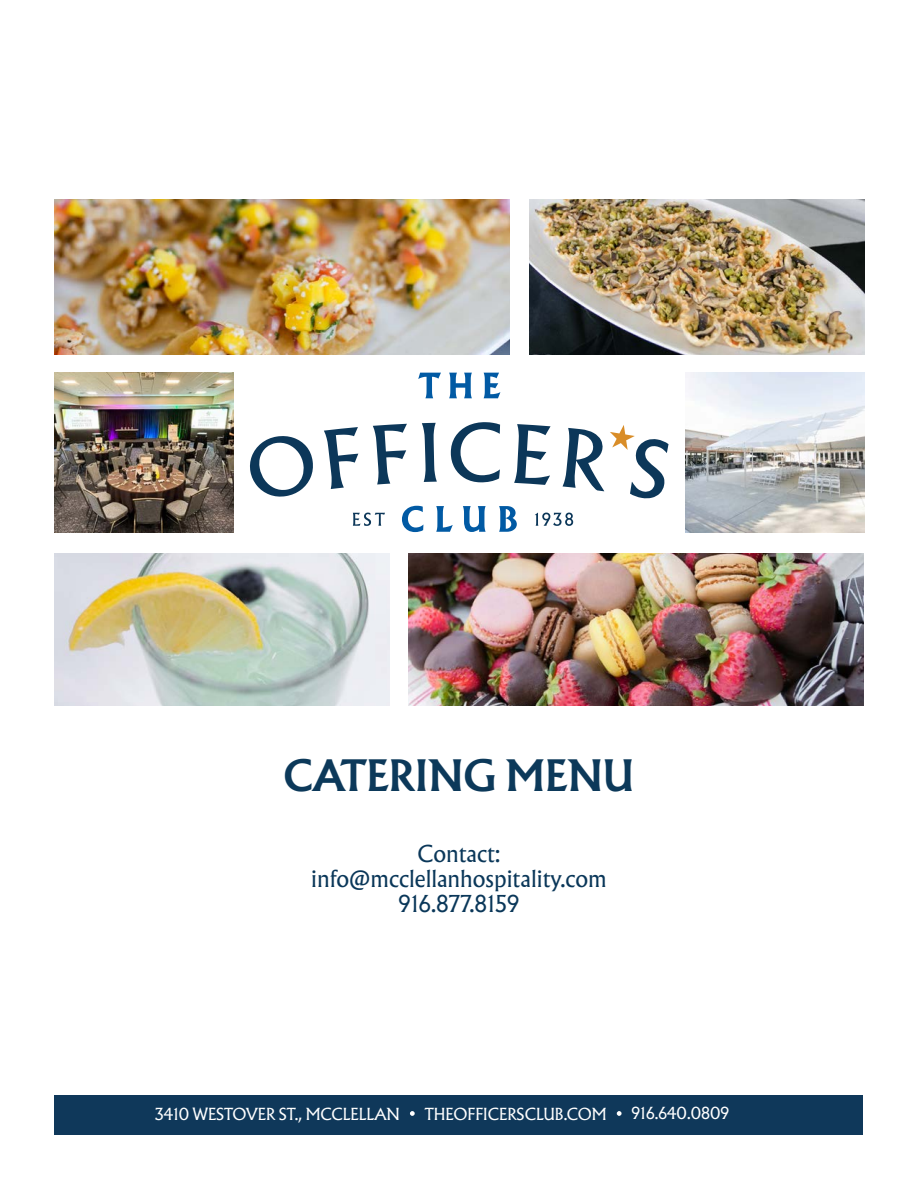
<style>
.page{position:relative;width:918px;height:1188px;background:#fff}
.page>*{position:absolute;margin:0;border:0;box-sizing:border-box;transform-origin:0 0}
.t1{font:700 39px "Albertus Nova";color:#0c395a}
.t2{font:300 21px/25.2px "Albertus Nova";color:#0a3759;text-align:center}
.t3{font:300 15px "Albertus Nova";color:#fff}
</style>
<div class="page">
<svg style="left:418px;top:373px;width:23px;height:25px"></svg>
<svg style="left:449px;top:373px;width:23px;height:25px"></svg>
<svg style="left:484px;top:373px;width:16px;height:25px"></svg>
<svg style="left:353px;top:513px;width:32px;height:13px"></svg>
<svg style="left:535px;top:513px;width:38px;height:13px"></svg>
<svg style="left:402px;top:506px;width:21px;height:26px"></svg>
<svg style="left:436px;top:506px;width:17px;height:26px"></svg>
<svg style="left:463px;top:506px;width:23px;height:26px"></svg>
<svg style="left:499px;top:506px;width:18px;height:26px"></svg>
<svg style="left:250px;top:436px;width:63px;height:61px"></svg>
<svg style="left:324px;top:427px;width:34px;height:62px"></svg>
<svg style="left:373px;top:424px;width:34px;height:61px"></svg>
<svg style="left:422px;top:423px;width:15px;height:59px"></svg>
<svg style="left:451px;top:422px;width:49px;height:60px"></svg>
<svg style="left:514px;top:424px;width:37px;height:61px"></svg>
<svg style="left:563px;top:428px;width:41px;height:63px"></svg>
<svg style="left:610px;top:425px;width:59px;height:74px"></svg>
<img style="left:55px;top:199px;width:455px;height:155px">
<img style="left:54px;top:372px;width:179px;height:161px">
<img style="left:529px;top:199px;width:335px;height:155px">
<img style="left:685px;top:372px;width:179px;height:161px">
<img style="left:55px;top:554px;width:335px;height:152px">
<img style="left:409px;top:554px;width:455px;height:152px">
<div style="left:54px;top:1095px;width:808px;height:40px;background:#0f385a"></div>
<svg style="left:410px;top:1111px;width:5px;height:5px"></svg>
<svg style="left:617px;top:1111px;width:5px;height:5px"></svg>
<p class="t1" style="left:284px;top:748px;width:352px">CATERING MENU</p>
<p class="t2" style="left:311px;top:841px;width:297px">Contact: info@mcclellanhospitality.com</p>
<p class="t2" style="left:399px;top:891px;width:122px">916.877.8159</p>
<p class="t3" style="left:155px;top:1103px;width:246px">3410 WESTOVER ST., MCCLELLAN</p>
<p class="t3" style="left:425px;top:1103px;width:184px">THEOFFICERSCLUB.COM</p>
<p class="t3" style="left:632px;top:1102px;width:99px">916.640.0809</p>
</div>
